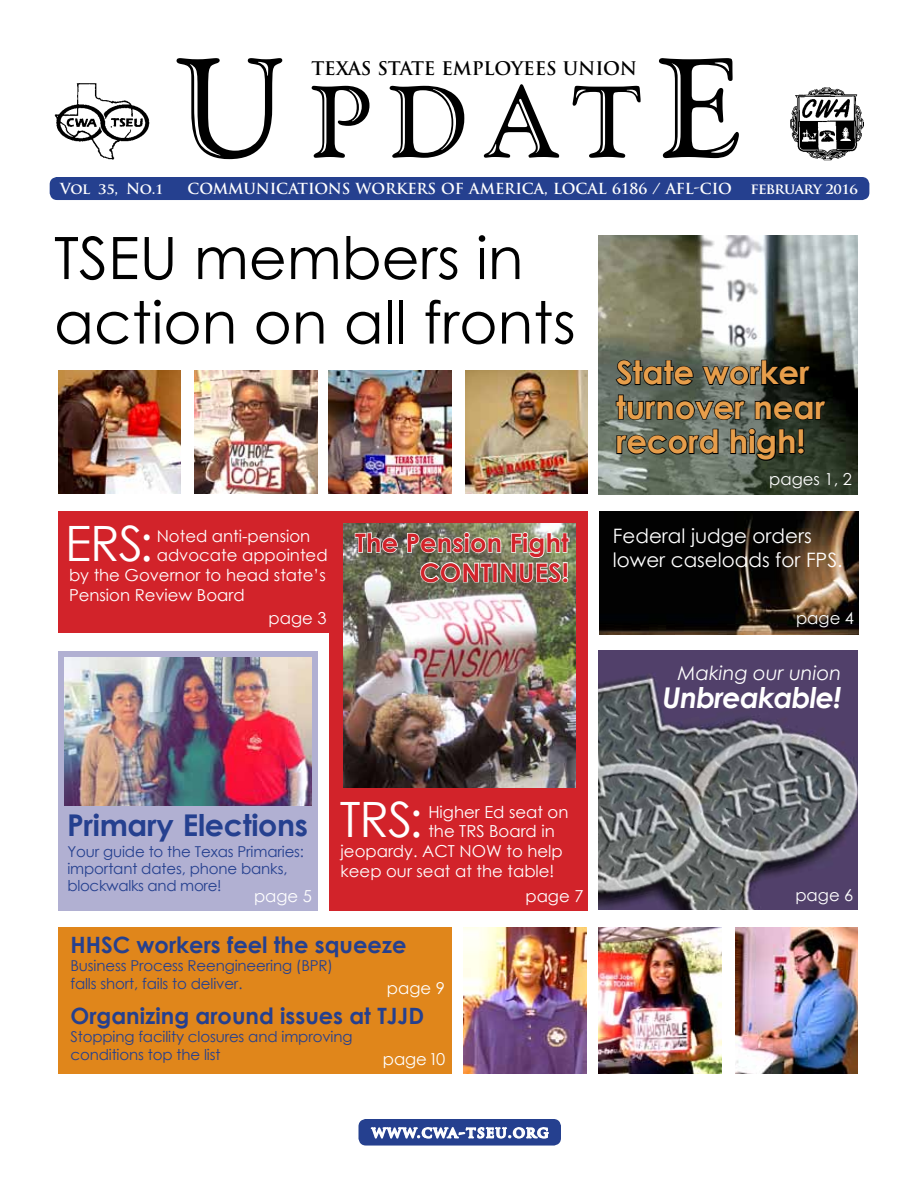
<style>
.page{position:relative;width:918px;height:1188px;background:#fff}
.page>*{position:absolute;margin:0;border:0;box-sizing:border-box;transform-origin:0 0}
.t1{font:101.4px "Goudy Handtooled BT";color:#000}
.t2{font:58.5px/64.5px "Century Gothic";color:#000}
.t3{font:48.75px "Century Gothic";letter-spacing:-.02em;color:#fff}
.t4{font:700 32.25px/34.5px "Century Gothic";color:#e79e4b}
.t5{font:700 30px "Century Gothic";letter-spacing:-.01em;color:#25408f}
.t6{font:italic 700 28.65px "Century Gothic";letter-spacing:-.03em;color:#fff}
.t7{font:700 25.5px/29.7px "Century Gothic";letter-spacing:.01em;color:#d2232a;text-align:right}
.t8{font:700 22.5px "Century Gothic";color:#25408f}
.t9{font:19.8px/23.9px "Century Gothic";color:#fff}
.t10{font:italic 19.5px "Century Gothic";color:#fff}
.t11{font:700 18.3px "Trajan Pro";letter-spacing:-.01em;color:#000}
.t12{font:16.5px "Century Gothic";color:#fff}
.t13{font:16.35px "Century Gothic";color:#fff}
.t14{font:15px/17.2px "Century Gothic";letter-spacing:-.01em;color:#25408f}
.t15{font:700 14.85px "Trajan Pro";letter-spacing:-.01em;color:#fff}
.t16{font:700 14.85px "Trajan Pro";letter-spacing:-.085em;color:#fff}
.s1{font-size:140.85px}
</style>
<div class="page">
<img style="left:735px;top:927px;width:123px;height:147px">
<img style="left:599px;top:511px;width:259px;height:124px">
<div style="left:58px;top:511px;width:530px;height:122px;background:#d2232a"></div>
<div style="left:329px;top:622px;width:259px;height:289px;background:#d2232a"></div>
<img style="left:599px;top:235px;width:259px;height:260px">
<img style="left:54px;top:84px;width:96px;height:75px">
<img style="left:790px;top:87px;width:74px;height:73px">
<div style="left:50px;top:178px;width:819px;height:21px;background:#25408f;border-radius:7px"></div>
<div style="left:50px;top:177px;width:819px;height:23px;border:2px solid #25408f;border-radius:7px"></div>
<div style="left:359px;top:1120px;width:201px;height:25px;background:#25408f;border-radius:7px"></div>
<div style="left:358px;top:1119px;width:203px;height:27px;border:2px solid #25408f;border-radius:7px"></div>
<svg style="left:370px;top:1119px;width:180px;height:26px"></svg>
<svg style="left:615px;top:359px;width:79px;height:28px"></svg>
<svg style="left:701px;top:359px;width:111px;height:27px"></svg>
<svg style="left:615px;top:394px;width:131px;height:27px"></svg>
<svg style="left:754px;top:399px;width:73px;height:22px"></svg>
<svg style="left:616px;top:428px;width:103px;height:27px"></svg>
<svg style="left:729px;top:427px;width:77px;height:35px"></svg>
<div style="left:58px;top:651px;width:260px;height:259px;background:#b1b0d2"></div>
<img style="left:65px;top:658px;width:246px;height:147px">
<img style="left:599px;top:651px;width:259px;height:259px">
<div style="left:58px;top:927px;width:393px;height:147px;background:#e0861b"></div>
<img style="left:58px;top:370px;width:123px;height:124px">
<img style="left:195px;top:370px;width:123px;height:124px">
<img style="left:329px;top:370px;width:122px;height:124px">
<img style="left:465px;top:370px;width:123px;height:124px">
<img style="left:464px;top:927px;width:122px;height:147px">
<img style="left:599px;top:927px;width:122px;height:147px">
<img style="left:344px;top:523px;width:232px;height:264px">
<svg style="left:354px;top:532px;width:45px;height:22px"></svg>
<svg style="left:406px;top:531px;width:164px;height:53px"></svg>
<h1 class="t1" style="left:176px;top:59px;width:567px"><span class="s1">U</span>PDAT<span class="s1">E</span></h1>
<p class="t11" style="left:311px;top:57px;width:327px">TEXAS STATE EMPLOYEES UNION</p>
<p class="t15" style="left:60px;top:180px;width:105px">VOL 35, NO.1</p>
<p class="t15" style="left:188px;top:180px;width:524px">COMMUNICATIONS WORKERS OF AMERICA, LOCAL 6186 / AFL-CIO</p>
<p class="t16" style="left:750px;top:180px;width:109px">FEBRUARY 2016</p>
<h2 class="t2" style="left:54px;top:225px;width:523px">TSEU members in action on all fronts</h2>
<h3 class="t3" style="left:65px;top:510px;width:90px">ERS:</h3>
<p class="t12" style="left:157px;top:524px;width:155px">Noted anti-pension</p>
<p class="t12" style="left:157px;top:544px;width:172px">advocate appointed</p>
<p class="t12" style="left:69px;top:564px;width:258px">by the Governor to head state’s</p>
<p class="t12" style="left:69px;top:583px;width:177px">Pension Review Board</p>
<h3 class="t7" style="left:355px;top:527px;width:215px">The Pension Fight<br>CONTINUES!</h3>
<h3 class="t4" style="left:616px;top:354px;width:211px">State worker turnover near record high!</h3>
<p class="t12" style="left:769px;top:468px;width:84px">pages 1, 2</p>
<h3 class="t9" style="left:613px;top:524px;width:231px">Federal judge orders lower caseloads for FPS.</h3>
<p class="t12" style="left:269px;top:607px;width:60px">page 3</p>
<p class="t12" style="left:796px;top:607px;width:60px">page 4</p>
<h3 class="t3" style="left:340px;top:786px;width:84px">TRS:</h3>
<p class="t12" style="left:428px;top:800px;width:142px">Higher Ed seat on</p>
<p class="t12" style="left:428px;top:820px;width:128px">the TRS Board in</p>
<p class="t12" style="left:341px;top:840px;width:224px">jeopardy. ACT NOW to help</p>
<p class="t12" style="left:341px;top:859px;width:215px">keep our seat at the table!</p>
<h3 class="t5" style="left:67px;top:803px;width:243px">Primary Elections</h3>
<p class="t14" style="left:67px;top:842px;width:238px">Your guide to the Texas Primaries: important dates, phone banks, blockwalks and more!</p>
<p class="t12" style="left:254px;top:885px;width:60px">page 5</p>
<p class="t12" style="left:525px;top:885px;width:60px">page 7</p>
<h3 class="t8" style="left:70px;top:928px;width:338px">HHSC workers feel the squeeze</h3>
<p class="t14" style="left:70px;top:957px;width:264px;line-height:18px">Business Process Reengineering (BPR) falls short, fails to deliver.</p>
<p class="t13" style="left:387px;top:977px;width:60px">page 9</p>
<h3 class="t8" style="left:70px;top:999px;width:355px">Organizing around issues at TJJD</h3>
<p class="t14" style="left:70px;top:1028px;width:284px;line-height:18px">Stopping facility closures and improving conditions top the list</p>
<p class="t12" style="left:383px;top:1047px;width:64px">page 10</p>
<p class="t15" style="left:372px;top:1123px;width:178px">WWW.CWA-TSEU.ORG</p>
<h3 class="t10" style="left:678px;top:659px;width:165px">Making our union</h3>
<h3 class="t6" style="left:663px;top:676px;width:180px">Unbreakable!</h3>
<p class="t12" style="left:795px;top:883px;width:60px">page 6</p>
</div>
